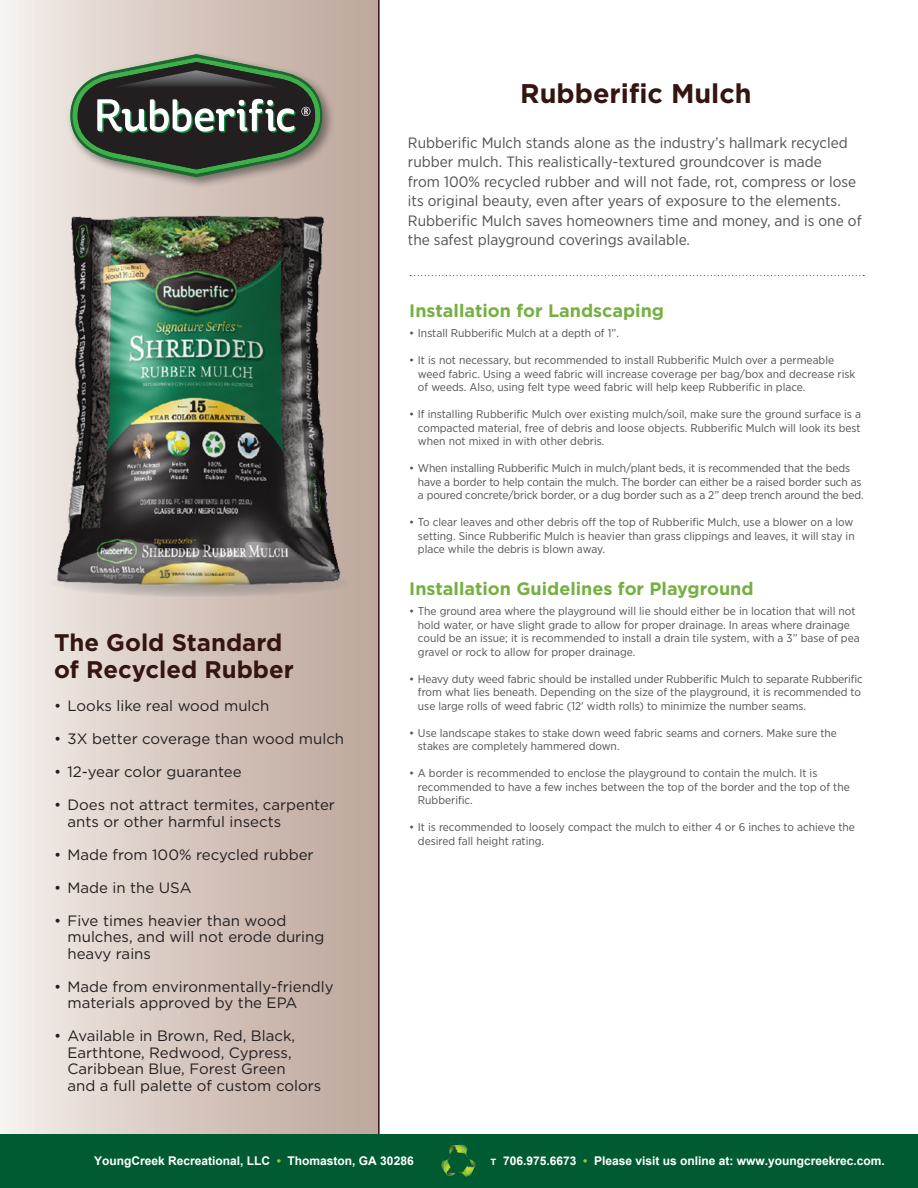
<style>
.page{position:relative;width:918px;height:1188px;background:#fff}
.page>*{position:absolute;margin:0;border:0;box-sizing:border-box;transform-origin:0 0}
.Product_Header{font:700 27px "Gotham";color:#341510}
.Slogan{font:700 24px/27px "Gotham";color:#341510}
.Description_Header{font:700 18px "Gotham";color:#75b042}
.Slogan-2{font:15px/16.5px "Gotham";color:#231f20}
.t1{font:15px/19.5px "Gotham Narrow";color:#505250;scale:1.05 1}
.t2{font:700 12px "Arial";color:#fff}
.Body{font:11.25px/13.5px "Gotham Narrow";color:#505250;scale:1.05 1}
.s1{color:#a7bd39}
.s2{font-family:"Gotham";font-size:9px}
</style>
<div class="page">
<svg style="left:0;top:0;width:378px;height:1134px;background:#d8cac3"></svg>
<img style="left:49px;top:208px;width:297px;height:396px">
<div style="left:0;top:1134px;width:918px;height:54px;background:#005b33"></div>
<svg style="left:441px;top:1145px;width:35px;height:32px"></svg>
<hr style="left:378px;top:0;width:2px;height:1134px;background:#2b120f">
<svg style="left:410px;top:275px;width:454px;height:1px"></svg>
<div style="left:66px;top:51px;width:269px;height:139px;background:#231f20;opacity:.5"></div>
<svg style="left:70px;top:54px;width:252px;height:123px;background:#606c5d"></svg>
<p class="Slogan" style="left:54px;top:629px;width:241px">The Gold Standard of Recycled Rubber</p>
<p class="Slogan-2" style="left:54px;top:698px;width:217px">• Looks like real wood mulch</p>
<p class="Slogan-2" style="left:54px;top:731px;width:292px">• 3X better coverage than wood mulch</p>
<p class="Slogan-2" style="left:54px;top:764px;width:189px">• 12-year color guarantee</p>
<p class="Slogan-2" style="left:68px;top:797px;width:269px;text-indent:-14px">• Does not attract termites, carpenter ants or other harmful insects</p>
<p class="Slogan-2" style="left:54px;top:846px;width:261px">• Made from 100% recycled rubber</p>
<p class="Slogan-2" style="left:54px;top:879px;width:139px">• Made in the USA</p>
<p class="Slogan-2" style="left:68px;top:912px;width:258px;text-indent:-14px">• Five times heavier than wood mulches, and will not erode during heavy rains</p>
<p class="Slogan-2" style="left:68px;top:978px;width:268px;text-indent:-14px">• Made from environmentally-friendly materials approved by the EPA</p>
<p class="Slogan-2" style="left:68px;top:1028px;width:255px;text-indent:-14px">• Available in Brown, Red, Black,<br>Earthtone, Redwood, Cypress,<br>Caribbean Blue, Forest Green<br>and a full palette of custom colors</p>
<p class="Product_Header" style="left:520px;top:75px;width:233px">Rubberific Mulch</p>
<p class="t1" style="left:408px;top:132px;width:434px">Rubberific Mulch stands alone as the industry’s hallmark recycled rubber mulch. This realistically-textured groundcover is made<br>from 100% recycled rubber and will not fade, rot, compress or lose its original beauty, even after years of exposure to the elements.<br>Rubberific Mulch saves homeowners time and money, and is one of the safest playground coverings available.</p>
<p class="Description_Header" style="left:409px;top:298px;width:256px">Installation for Landscaping</p>
<p class="Body" style="left:409px;top:326px;width:201px">• Install Rubberific Mulch at a depth of 1”.</p>
<p class="Body" style="left:418px;top:353px;width:418px;text-indent:-9px">• It is not necessary, but recommended to install Rubberific Mulch over a permeable weed fabric. Using a weed fabric will increase coverage per bag/box and decrease risk of weeds. Also, using felt type weed fabric will help keep Rubberific in place.</p>
<p class="Body" style="left:418px;top:407px;width:423px;text-align:justify;text-indent:-9px">• If installing Rubberific Mulch over existing mulch/soil, make sure the ground surface is a compacted material, free of debris and loose objects. Rubberific Mulch will look its best when not mixed in with other debris.</p>
<p class="Body" style="left:418px;top:461px;width:426px;text-indent:-9px">• When installing Rubberific Mulch in mulch/plant beds, it is recommended that the beds have a border to help contain the mulch. The border can either be a raised border such as a poured concrete/brick border, or a dug border such as a 2” deep trench around the bed.</p>
<p class="Body" style="left:418px;top:515px;width:417px;text-align:justify;text-indent:-9px">• To clear leaves and other debris off the top of Rubberific Mulch, use a blower on a low setting. Since Rubberific Mulch is heavier than grass clippings and leaves, it will stay in place while the debris is blown away.</p>
<p class="Description_Header" style="left:409px;top:577px;width:346px">Installation Guidelines for Playground</p>
<p class="Body" style="left:418px;top:604px;width:422px;text-indent:-9px">• The ground area where the playground will lie should either be in location that will not hold water, or have slight grade to allow for proper drainage. In areas where drainage could be an issue; it is recommended to install a drain tile system, with a 3” base of pea gravel or rock to allow for proper drainage.</p>
<p class="Body" style="left:418px;top:672px;width:425px;text-indent:-9px">• Heavy duty weed fabric should be installed under Rubberific Mulch to separate Rubberific from what lies beneath. Depending on the size of the playground, it is recommended to use large rolls of weed fabric (12’ width rolls) to minimize the number seams.</p>
<p class="Body" style="left:418px;top:726px;width:401px;text-indent:-9px">• Use landscape stakes to stake down weed fabric seams and corners. Make sure the stakes are completely hammered down.</p>
<p class="Body" style="left:418px;top:766px;width:413px;text-indent:-9px">• A border is recommended to enclose the playground to contain the mulch. It is recommended to have a few inches between the top of the border and the top of the<br>Rubberific.</p>
<p class="Body" style="left:418px;top:820px;width:418px;text-indent:-9px">• It is recommended to loosely compact the mulch to either 4 or 6 inches to achieve the desired fall height rating.</p>
<p class="t2" style="left:94px;top:1153px;width:321px">YoungCreek Recreational, LLC <span class="s1">•</span> Thomaston, GA 30286</p>
<p class="t2" style="left:491px;top:1153px;width:396px"><span class="s2">T</span> 706.975.6673 <span class="s1">•</span> Please visit us online at: www.youngcreekrec.com.</p>
</div>
